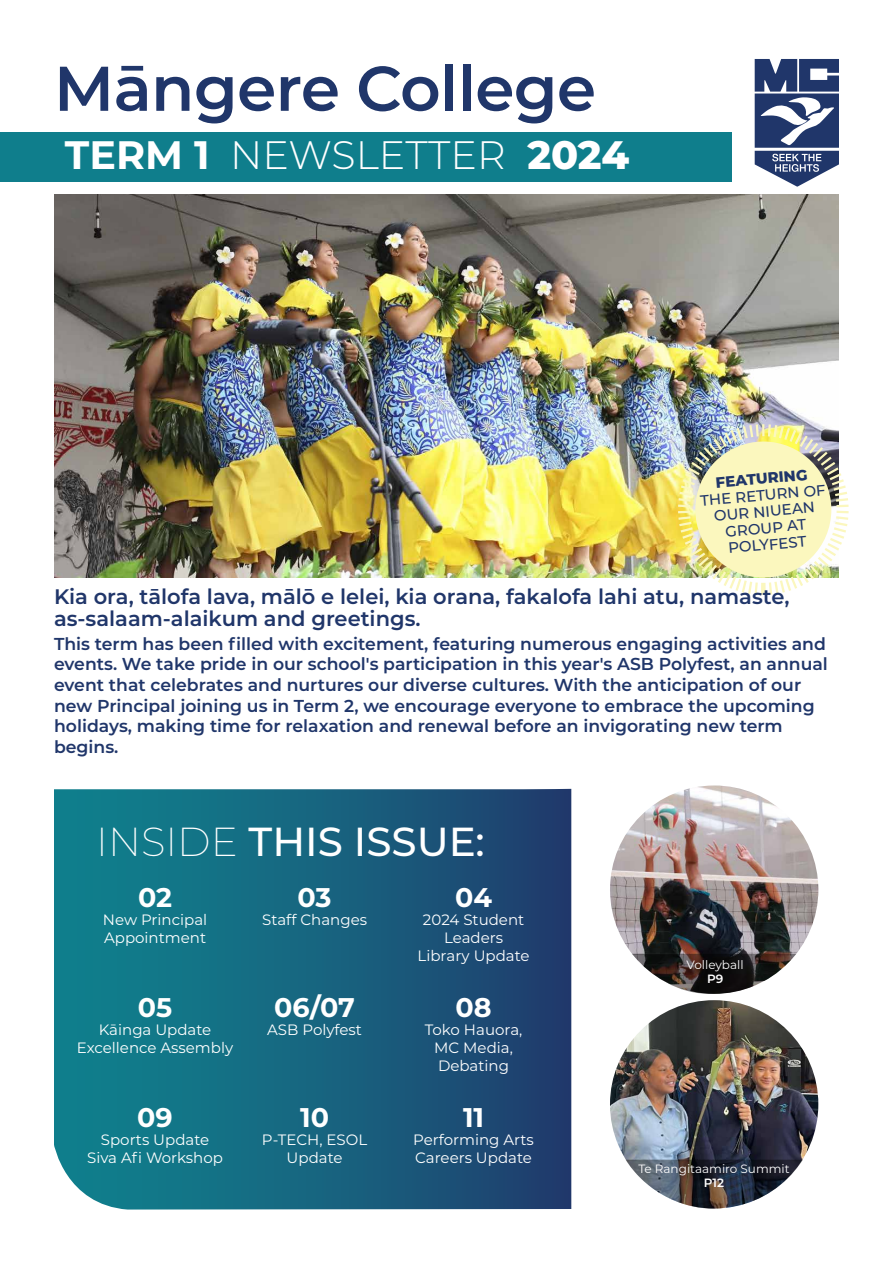
<style>
.page{position:relative;width:893px;height:1263px;background:#fff}
.page>*{position:absolute;margin:0;border:0;box-sizing:border-box;transform-origin:0 0}
.t1{font:600 63px "Montserrat";letter-spacing:-.01em;color:#20366a}
.t2{font:500 40.5px "Montserrat";color:#fff}
.t3{font:300 39.6px "Montserrat";color:#fff}
.t4{font:700 27px "Montserrat";color:#fff}
.t5{font:600 21px/22.2px "Montserrat";color:#20366a}
.t6{font:600 17.25px/20.7px "Montserrat";color:#20366a}
.t7{font:15px/18px "Montserrat";color:#fff;text-align:center}
.t8{font:500 15px/16.5px "Montserrat";color:#20366a;text-align:center}
.t9{font:800 15px "Montserrat";color:#20366a}
.t10{font:12px "Montserrat";color:#fff}
.t11{font:600 12px "Montserrat";color:#fff}
.s1{font-weight:700}
.s2{font-weight:800}
.s3{font-weight:200}
</style>
<div class="page">
<div style="left:0;top:132px;width:731px;height:49px;background:#0f7e8c"></div>
<svg style="left:54px;top:789px;width:517px;height:420px;background:#18637f"></svg>
<img style="left:610px;top:1000px;width:208px;height:208px;border-radius:104px">
<img style="left:610px;top:785px;width:208px;height:209px;border-radius:104px">
<svg style="left:626px;top:1160px;width:177px;height:49px"></svg>
<svg style="left:632px;top:954px;width:164px;height:40px"></svg>
<img style="left:54px;top:194px;width:785px;height:383px">
<svg style="left:755px;top:59px;width:84px;height:128px"></svg>
<img style="left:676px;top:422px;width:173px;height:173px">
<h1 class="t1" style="left:54px;top:44px;width:544px">Māngere College</h1>
<h3 class="t3" style="left:65px;top:128px;width:566px"><span class="s1">TERM 1</span> NEWSLETTER <span class="s2">2024</span></h3>
<p class="t9" style="left:715px;top:472px;width:93px;rotate:-5deg">FEATURING</p>
<p class="t8" style="left:700px;top:492px;width:127px;rotate:-5deg">THE RETURN OF<br>OUR NIUEAN<br>GROUP AT<br>POLYFEST</p>
<p class="t5" style="left:54px;top:584px;width:737px">Kia ora, tālofa lava, mālō e lelei, kia orana, fakalofa lahi atu, namaste, as-salaam-alaikum and greetings.</p>
<p class="t6" style="left:54px;top:632px;width:775px">This term has been filled with excitement, featuring numerous engaging activities and events. We take pride in our school's participation in this year's ASB Polyfest, an annual event that celebrates and nurtures our diverse cultures. With the anticipation of our new Principal joining us in Term 2, we encourage everyone to embrace the upcoming holidays, making time for relaxation and renewal before an invigorating new term begins.</p>
<h2 class="t2" style="left:96px;top:813px;width:390px"><span class="s3">INSIDE</span> THIS ISSUE:</h2>
<h3 class="t4" style="left:138px;top:878px;width:36px">02</h3>
<p class="t7" style="left:103px;top:911px;width:106px;text-align:left">New Principal<br>Appointment</p>
<h3 class="t4" style="left:138px;top:988px;width:36px">05</h3>
<p class="t7" style="left:77px;top:1020px;width:158px">Kāinga Update<br>Excellence Assembly</p>
<h3 class="t4" style="left:137px;top:1098px;width:37px">09</h3>
<p class="t7" style="left:87px;top:1130px;width:137px">Sports Update<br>Siva Afi Workshop</p>
<h3 class="t4" style="left:298px;top:878px;width:36px">03</h3>
<p class="t7" style="left:262px;top:911px;width:106px">Staff Changes</p>
<h3 class="t4" style="left:274px;top:988px;width:82px">06/07</h3>
<p class="t7" style="left:267px;top:1020px;width:96px">ASB Polyfest</p>
<h3 class="t4" style="left:300px;top:1098px;width:30px">10</h3>
<p class="t7" style="left:262px;top:1130px;width:107px">P-TECH, ESOL<br>Update</p>
<h3 class="t4" style="left:455px;top:878px;width:38px">04</h3>
<p class="t7" style="left:418px;top:911px;width:114px">2024 Student<br>Leaders<br>Library Update</p>
<h3 class="t4" style="left:455px;top:988px;width:38px">08</h3>
<p class="t7" style="left:425px;top:1020px;width:99px">Toko Hauora,<br>MC Media,<br>Debating</p>
<h3 class="t4" style="left:463px;top:1098px;width:23px">11</h3>
<p class="t7" style="left:413px;top:1130px;width:122px;text-align:left">Performing Arts<br>Careers Update</p>
<p class="t10" style="left:687px;top:956px;width:58px">Volleyball</p>
<p class="t11" style="left:707px;top:970px;width:18px">P9</p>
<p class="t10" style="left:638px;top:1160px;width:153px">Te Rangitaamiro Summit</p>
<p class="t11" style="left:704px;top:1174px;width:22px">P12</p>
</div>
